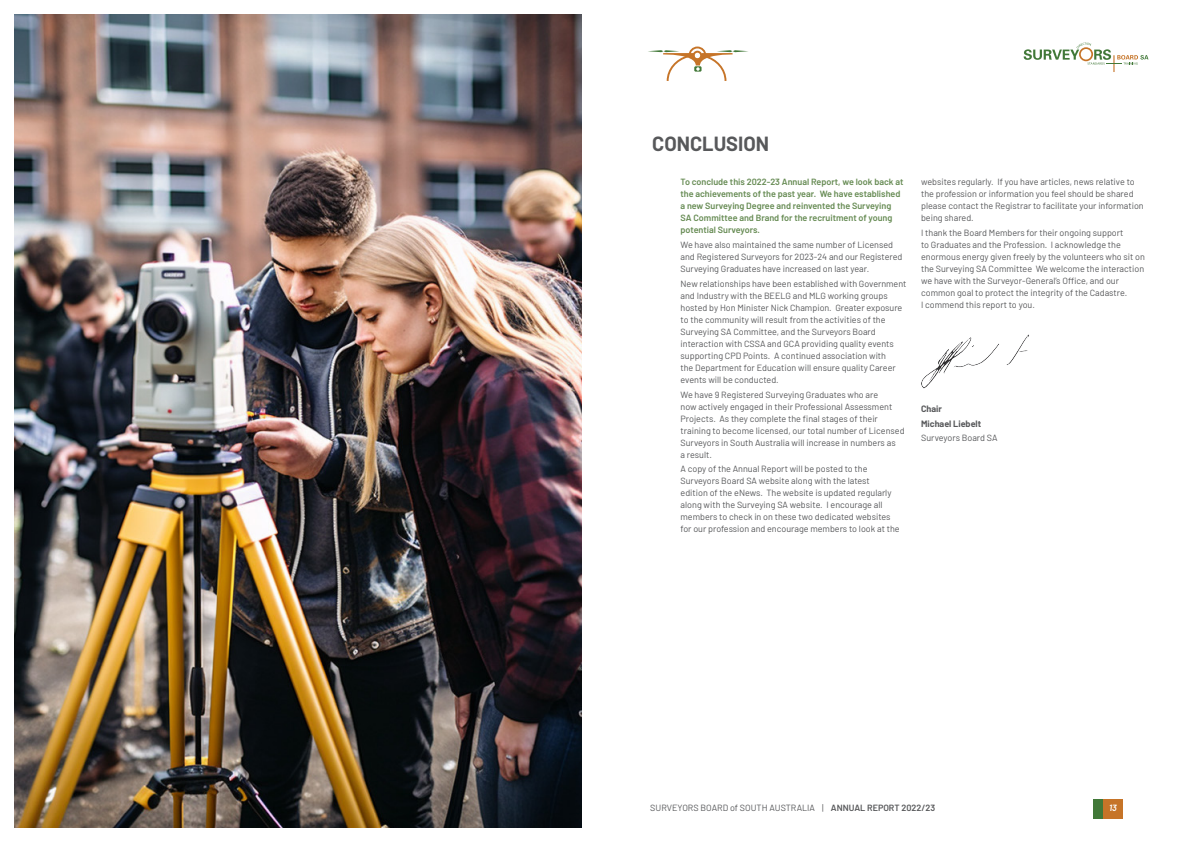
<style>
.page{position:relative;width:1191px;height:842px;background:#fff}
.page>*{position:absolute;margin:0;border:0;box-sizing:border-box;transform-origin:0 0}
.t1{font:700 20px "Barlow";color:#57585a}
.t2{font:9px/12px "Barlow";color:#57585a}
.t3{font:600 9px/12px "Barlow";color:#658a52}
.t4{font:700 9px "Barlow";color:#57585a}
.t5{font:italic 600 9px "Barlow";color:#fff}
.s1{font-weight:600}
</style>
<div class="page">
<div style="left:1103px;top:799px;width:20px;height:20px;background:#c67428"></div>
<div style="left:1093px;top:799px;width:10px;height:20px;background:#417838"></div>
<svg style="left:1023px;top:43px;width:125px;height:29px"></svg>
<img style="left:921px;top:334px;width:108px;height:54px">
<img style="left:14px;top:14px;width:567px;height:814px">
<svg style="left:648px;top:47px;width:100px;height:34px"></svg>
<p class="t1" style="left:652px;top:129px;width:118px">CONCLUSION</p>
<p class="t3" style="left:680px;top:175px;width:224px">To conclude this 2022-23 Annual Report, we look back at the achievements of the past year. We have established a new Surveying Degree and reinvented the Surveying SA Committee and Brand for the recruitment of young potential Surveyors.</p>
<p class="t2" style="left:680px;top:238px;width:223px">We have also maintained the same number of Licensed and Registered Surveyors for 2023-24 and our Registered<br>Surveying Graduates have increased on last year.</p>
<p class="t2" style="left:680px;top:277px;width:227px">New relationships have been established with Government and Industry with the BEELG and MLG working groups hosted by Hon Minister Nick Champion. Greater exposure to the community will result from the activities of the Surveying SA Committee, and the Surveyors Board interaction with CSSA and GCA providing quality events supporting CPD Points. A continued association with<br>the Department for Education will ensure quality Career events will be conducted.</p>
<p class="t2" style="left:680px;top:388px;width:225px">We have 9 Registered Surveying Graduates who are<br>now actively engaged in their Professional Assessment Projects. As they complete the final stages of their training to become licensed, our total number of Licensed Surveyors in South Australia will increase in numbers as<br>a result.</p>
<p class="t2" style="left:680px;top:462px;width:220px">A copy of the Annual Report will be posted to the Surveyors Board SA website along with the latest<br>edition of the eNews. The website is updated regularly along with the Surveying SA website. I encourage all members to check in on these two dedicated websites for our profession and encourage members to look at the</p>
<p class="t2" style="left:921px;top:175px;width:224px">websites regularly. If you have articles, news relative to the profession or information you feel should be shared please contact the Registrar to facilitate your information being shared.</p>
<p class="t2" style="left:921px;top:226px;width:225px">I thank the Board Members for their ongoing support<br>to Graduates and the Profession. I acknowledge the enormous energy given freely by the volunteers who sit on the Surveying SA Committee We welcome the interaction we have with the Surveyor-General’s Office, and our common goal to protect the integrity of the Cadastre.<br>I commend this report to you.</p>
<p class="t4" style="left:921px;top:402px;width:22px">Chair</p>
<p class="t4" style="left:921px;top:417px;width:62px">Michael Liebelt</p>
<p class="t2" style="left:921px;top:431px;width:78px">Surveyors Board SA</p>
<p class="t2" style="left:650px;top:801px;width:286px">SURVEYORS BOARD of SOUTH AUSTRALIA | <span class="s1">ANNUAL REPORT 2022/23</span></p>
<p class="t5" style="left:1109px;top:801px;width:9px">13</p>
</div>
